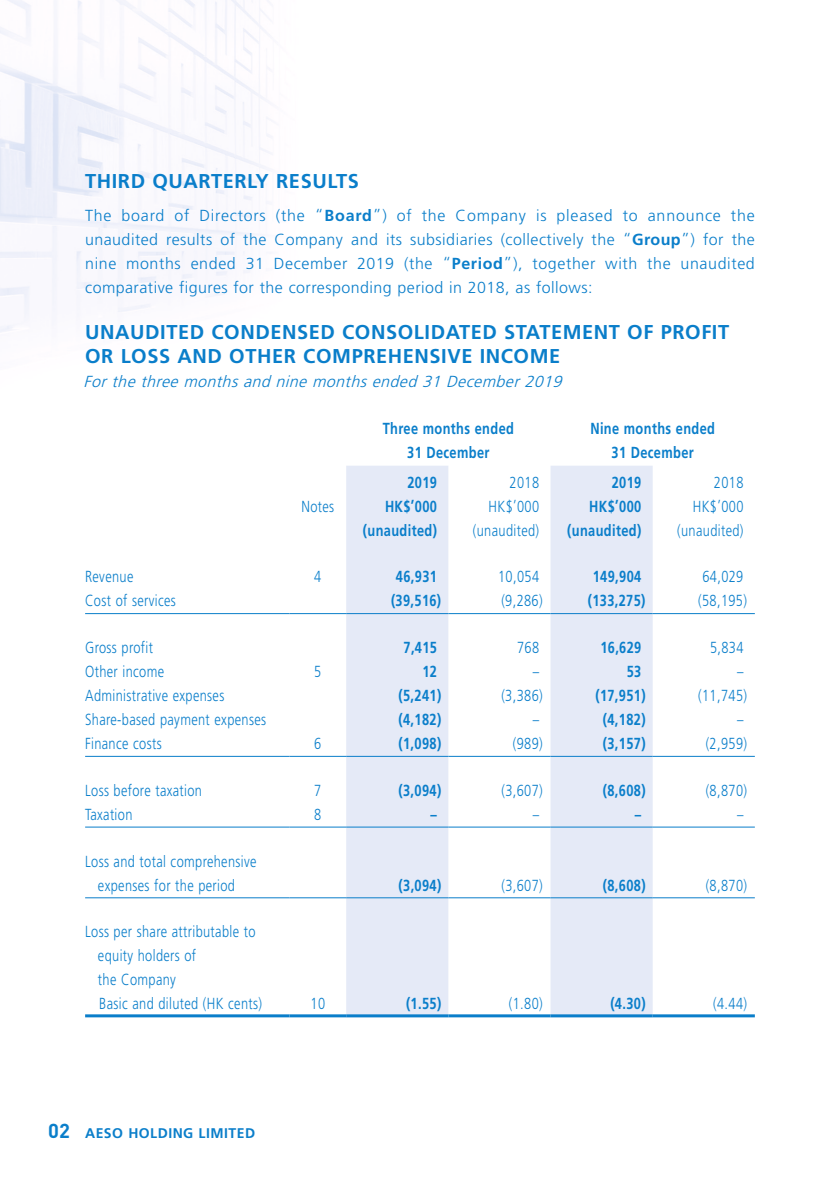
<style>
.page{position:relative;width:840px;height:1191px;background:#fff}
.page>*{position:absolute;margin:0;border:0;box-sizing:border-box;transform-origin:0 0}
.t1{font:700 20px/24px "Frutiger LT Std";letter-spacing:.03em;color:#0a7eca}
.t2{font:300 16px/24px "Frutiger LT Std";letter-spacing:.03em;color:#0a7eca;text-align:center;scale:.8 1}
.t3{font:300 16px/24px "Frutiger LT Std";letter-spacing:.03em;color:#0a7eca;text-align:justify}
.t4{font:700 16px/24px "Frutiger LT Std";letter-spacing:.03em;color:#0a7eca;text-align:center;scale:.8 1}
.t5{font:italic 300 16px "Frutiger LT Std";color:#0a7eca}
.t6{font:700 14px "Frutiger LT Std";letter-spacing:.035em;color:#0a7eca}
.s1{font-weight:700}
.s2{font-family:"DIN";font-size:20px}
</style>
<div class="page">
<img style="left:0;top:0;width:755px;height:1018px">
<svg style="left:346px;top:466px;width:306px;height:548px;fill:#e5eaf7"></svg>
<hr style="left:85px;top:613px;width:204px;height:1px;background:#0a7eca">
<hr style="left:289px;top:613px;width:57px;height:1px;background:#0a7eca">
<hr style="left:346px;top:613px;width:102px;height:1px;background:#0a7eca">
<hr style="left:448px;top:613px;width:102px;height:1px;background:#0a7eca">
<hr style="left:550px;top:613px;width:102px;height:1px;background:#0a7eca">
<hr style="left:652px;top:613px;width:102px;height:1px;background:#0a7eca">
<hr style="left:85px;top:756px;width:204px;height:1px;background:#0a7eca">
<hr style="left:289px;top:756px;width:57px;height:1px;background:#0a7eca">
<hr style="left:346px;top:756px;width:102px;height:1px;background:#0a7eca">
<hr style="left:448px;top:756px;width:102px;height:1px;background:#0a7eca">
<hr style="left:550px;top:756px;width:102px;height:1px;background:#0a7eca">
<hr style="left:652px;top:756px;width:102px;height:1px;background:#0a7eca">
<hr style="left:85px;top:826px;width:204px;height:1px;background:#0a7eca">
<hr style="left:289px;top:826px;width:57px;height:1px;background:#0a7eca">
<hr style="left:346px;top:826px;width:102px;height:1px;background:#0a7eca">
<hr style="left:448px;top:826px;width:102px;height:1px;background:#0a7eca">
<hr style="left:550px;top:826px;width:102px;height:1px;background:#0a7eca">
<hr style="left:652px;top:826px;width:102px;height:1px;background:#0a7eca">
<hr style="left:85px;top:897px;width:204px;height:1px;background:#0a7eca">
<hr style="left:289px;top:897px;width:57px;height:1px;background:#0a7eca">
<hr style="left:346px;top:897px;width:102px;height:1px;background:#0a7eca">
<hr style="left:448px;top:897px;width:102px;height:1px;background:#0a7eca">
<hr style="left:550px;top:897px;width:102px;height:1px;background:#0a7eca">
<hr style="left:652px;top:897px;width:102px;height:1px;background:#0a7eca">
<hr style="left:85px;top:1014px;width:204px;height:3px;background:#0a7eca">
<hr style="left:289px;top:1014px;width:57px;height:3px;background:#0a7eca">
<hr style="left:346px;top:1014px;width:102px;height:3px;background:#0a7eca">
<hr style="left:448px;top:1014px;width:102px;height:3px;background:#0a7eca">
<hr style="left:550px;top:1014px;width:102px;height:3px;background:#0a7eca">
<hr style="left:652px;top:1014px;width:102px;height:3px;background:#0a7eca">
<p class="t1" style="left:85px;top:169px;width:275px">THIRD QUARTERLY RESULTS</p>
<p class="t3" style="left:85px;top:203px;width:671px">The board of Directors (the “<span class="s1">Board</span>”) of the Company is pleased to announce the unaudited results of the Company and its subsidiaries (collectively the “<span class="s1">Group</span>”) for the nine months ended 31 December 2019 (the “<span class="s1">Period</span>”), together with the unaudited comparative figures for the corresponding period in 2018, as follows:</p>
<p class="t1" style="left:85px;top:320px;width:645px">UNAUDITED CONDENSED CONSOLIDATED STATEMENT OF PROFIT<br>OR LOSS AND OTHER COMPREHENSIVE INCOME</p>
<p class="t5" style="left:83px;top:373px;width:484px">Forthe three monthsand nine monthsended 31 December2019</p>
<p class="t4" style="left:382px;top:416px;width:165px">Three months ended<br>31 December</p>
<p class="t4" style="left:590px;top:416px;width:157px">Nine months ended<br>31 December</p>
<p class="t4" style="left:407px;top:470px;width:38px">2019</p>
<p class="t2" style="left:509px;top:470px;width:38px">2018</p>
<p class="t4" style="left:611px;top:470px;width:38px">2019</p>
<p class="t2" style="left:713px;top:470px;width:38px">2018</p>
<p class="t2" style="left:301px;top:494px;width:42px">Notes</p>
<p class="t4" style="left:385px;top:494px;width:66px">HK$’000</p>
<p class="t2" style="left:488px;top:494px;width:65px">HK$’000</p>
<p class="t4" style="left:589px;top:494px;width:66px">HK$’000</p>
<p class="t2" style="left:692px;top:494px;width:65px">HK$’000</p>
<p class="t4" style="left:363px;top:518px;width:94px">(unaudited)</p>
<p class="t2" style="left:472px;top:518px;width:84px">(unaudited)</p>
<p class="t4" style="left:567px;top:518px;width:94px">(unaudited)</p>
<p class="t2" style="left:676px;top:518px;width:84px">(unaudited)</p>
<p class="t2" style="left:85px;top:565px;width:62px">Revenue</p>
<p class="t2" style="left:314px;top:565px;width:10px">4</p>
<p class="t4" style="left:396px;top:565px;width:53px">46,931</p>
<p class="t2" style="left:498px;top:565px;width:53px">10,054</p>
<p class="t4" style="left:592px;top:565px;width:62px">149,904</p>
<p class="t2" style="left:702px;top:565px;width:53px">64,029</p>
<p class="t2" style="left:85px;top:589px;width:115px">Cost of services</p>
<p class="t4" style="left:391px;top:589px;width:64px">(39,516)</p>
<p class="t2" style="left:501px;top:589px;width:53px">(9,286)</p>
<p class="t4" style="left:587px;top:589px;width:74px">(133,275)</p>
<p class="t2" style="left:697px;top:589px;width:62px">(58,195)</p>
<p class="t2" style="left:85px;top:636px;width:86px">Gross profit</p>
<p class="t4" style="left:403px;top:635px;width:43px">7,415</p>
<p class="t2" style="left:517px;top:636px;width:29px">768</p>
<p class="t4" style="left:600px;top:635px;width:53px">16,629</p>
<p class="t2" style="left:709px;top:636px;width:43px">5,834</p>
<p class="t2" style="left:85px;top:660px;width:100px">Other income</p>
<p class="t2" style="left:314px;top:660px;width:10px">5</p>
<p class="t4" style="left:422px;top:659px;width:20px">12</p>
<p class="t2" style="left:532px;top:660px;width:10px">–</p>
<p class="t4" style="left:626px;top:659px;width:20px">53</p>
<p class="t2" style="left:736px;top:660px;width:10px">–</p>
<p class="t2" style="left:85px;top:684px;width:175px">Administrative expenses</p>
<p class="t4" style="left:398px;top:683px;width:55px">(5,241)</p>
<p class="t2" style="left:501px;top:684px;width:53px">(3,386)</p>
<p class="t4" style="left:595px;top:683px;width:64px">(17,951)</p>
<p class="t2" style="left:697px;top:684px;width:62px">(11,745)</p>
<p class="t2" style="left:85px;top:708px;width:228px">Share-based payment expenses</p>
<p class="t4" style="left:398px;top:707px;width:55px">(4,182)</p>
<p class="t2" style="left:532px;top:708px;width:10px">–</p>
<p class="t4" style="left:602px;top:707px;width:55px">(4,182)</p>
<p class="t2" style="left:736px;top:708px;width:10px">–</p>
<p class="t2" style="left:85px;top:732px;width:97px">Finance costs</p>
<p class="t2" style="left:314px;top:732px;width:10px">6</p>
<p class="t4" style="left:398px;top:731px;width:55px">(1,098)</p>
<p class="t2" style="left:512px;top:732px;width:39px">(989)</p>
<p class="t4" style="left:602px;top:731px;width:55px">(3,157)</p>
<p class="t2" style="left:705px;top:732px;width:53px">(2,959)</p>
<p class="t2" style="left:85px;top:778px;width:148px">Loss before taxation</p>
<p class="t2" style="left:314px;top:778px;width:10px">7</p>
<p class="t4" style="left:398px;top:778px;width:55px">(3,094)</p>
<p class="t2" style="left:501px;top:778px;width:53px">(3,607)</p>
<p class="t4" style="left:602px;top:778px;width:55px">(8,608)</p>
<p class="t2" style="left:705px;top:778px;width:53px">(8,870)</p>
<p class="t2" style="left:85px;top:802px;width:61px">Taxation</p>
<p class="t2" style="left:314px;top:802px;width:10px">8</p>
<p class="t4" style="left:430px;top:802px;width:9px">–</p>
<p class="t2" style="left:532px;top:802px;width:10px">–</p>
<p class="t4" style="left:634px;top:802px;width:10px">–</p>
<p class="t2" style="left:736px;top:802px;width:10px">–</p>
<p class="t2" style="left:85px;top:849px;width:216px">Loss and total comprehensive expenses for the period</p>
<p class="t4" style="left:398px;top:873px;width:55px">(3,094)</p>
<p class="t2" style="left:501px;top:873px;width:53px">(3,607)</p>
<p class="t4" style="left:602px;top:873px;width:55px">(8,608)</p>
<p class="t2" style="left:705px;top:873px;width:53px">(8,870)</p>
<p class="t2" style="left:98px;top:920px;width:206px;text-align:left;text-indent:-13px">Loss per share attributable to equity holders of<br>the Company<br>Basic and diluted (HK cents)</p>
<p class="t6" style="left:48px;top:1125px;width:208px"><span class="s2">02</span> AESO HOLDING LIMITED</p>
<p class="t2" style="left:310px;top:992px;width:20px">10</p>
<p class="t4" style="left:406px;top:991px;width:46px">(1.55)</p>
<p class="t2" style="left:508px;top:992px;width:44px">(1.80)</p>
<p class="t4" style="left:610px;top:991px;width:46px">(4.30)</p>
<p class="t2" style="left:712px;top:992px;width:44px">(4.44)</p>
</div>
